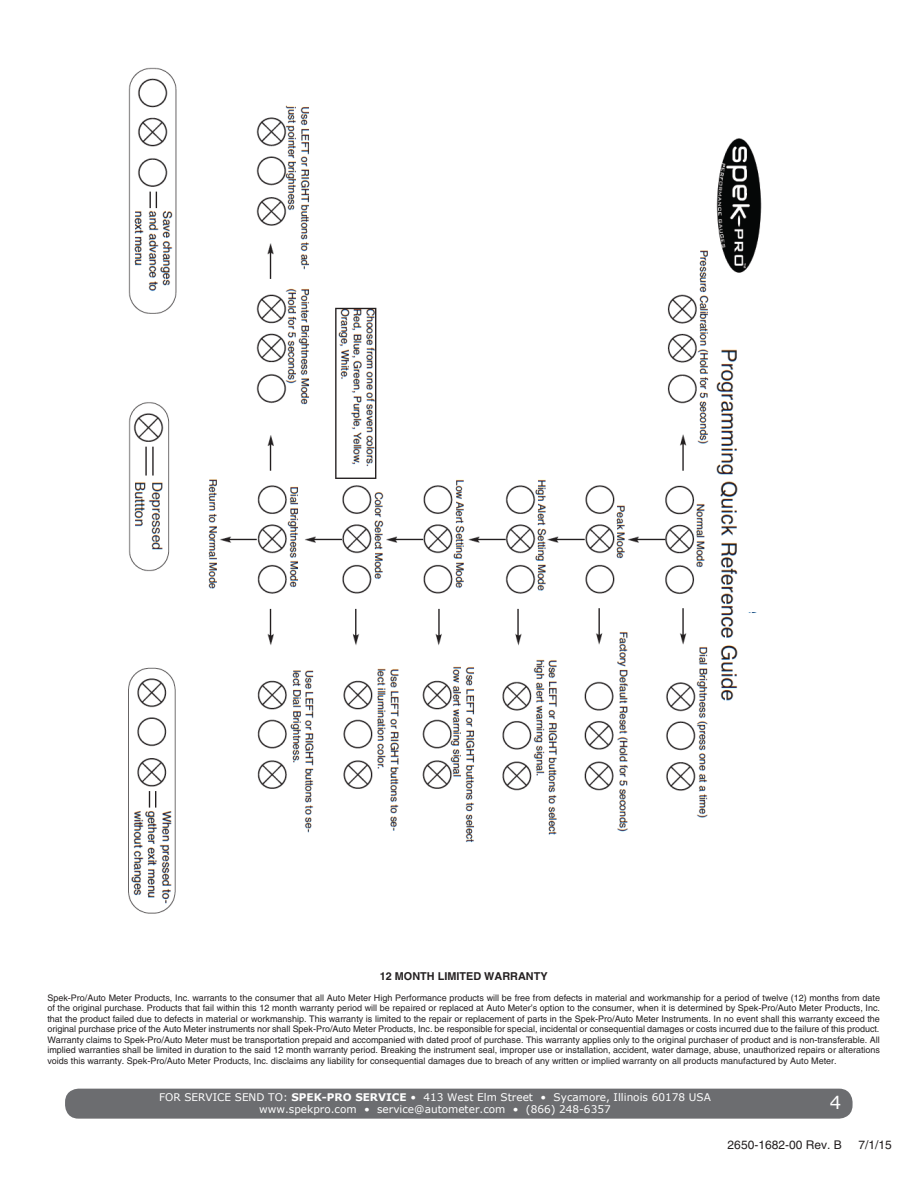
<style>
.page{position:relative;width:918px;height:1188px;background:#fff}
.page>*{position:absolute;margin:0;border:0;box-sizing:border-box;transform-origin:0 0}
.t1{font:18px "Verdana";color:#fff}
.t2{font:12px "Helvetica LT";color:#231f20}
.t3{font:700 10.8px "Helvetica LT";color:#231f20}
.t4{font:10.5px "Verdana";color:#fff}
.t5{font:9px/10.5px "Helvetica LT";color:#231f20;text-align:justify}
.s1{font-weight:700}
</style>
<div class="page">
<div style="left:65px;top:1089px;width:788px;height:30px;background:#6c6d70;border-radius:14px"></div>
<img style="left:128px;top:67px;width:634px;height:847px">
<div style="left:744px;top:417px;width:30px;height:195px;background:#fff"></div>
<p class="t3" style="left:380px;top:969px;width:169px">12 MONTH LIMITED WARRANTY</p>
<p class="t5" style="left:47px;top:992px;width:834px">Spek-Pro/Auto Meter Products, Inc. warrants to the consumer that all Auto Meter High Performance products will be free from defects in material and workmanship for a period of twelve (12) months from date of the original purchase. Products that fail within this 12 month warranty period will be repaired or replaced at Auto Meter’s option to the consumer, when it is determined by Spek-Pro/Auto Meter Products, Inc. that the product failed due to defects in material or workmanship. This warranty is limited to the repair or replacement of parts in the Spek-Pro/Auto Meter Instruments. In no event shall this warranty exceed the original purchase price of the Auto Meter instruments nor shall Spek-Pro/Auto Meter Products, Inc. be responsible for special, incidental or consequential damages or costs incurred due to the failure of this product.<br>Warranty claims to Spek-Pro/Auto Meter must be transportation prepaid and accompanied with dated proof of purchase. This warranty applies only to the original purchaser of product and is non-transferable. All implied warranties shall be limited in duration to the said 12 month warranty period. Breaking the instrument seal, improper use or installation, accident, water damage, abuse, unauthorized repairs or alterations voids this warranty. Spek-Pro/Auto Meter Products, Inc. disclaims any liability for consequential damages due to breach of any written or implied warranty on all products manufactured by Auto Meter.</p>
<p class="t4" style="left:159px;top:1090px;width:553px">FOR SERVICE SEND TO: <span class="s1">SPEK-PRO SERVICE</span> • 413 West Elm Street • Sycamore, Illinois 60178 USA</p>
<p class="t4" style="left:259px;top:1102px;width:353px">www.spekpro.com • service@autometer.com • (866) 248-6357</p>
<p class="t1" style="left:830px;top:1090px;width:13px">4</p>
<p class="t2" style="left:728px;top:1138px;width:116px">2650-1682-00 Rev. B</p>
<p class="t2" style="left:858px;top:1138px;width:35px">7/1/15</p>
</div>
